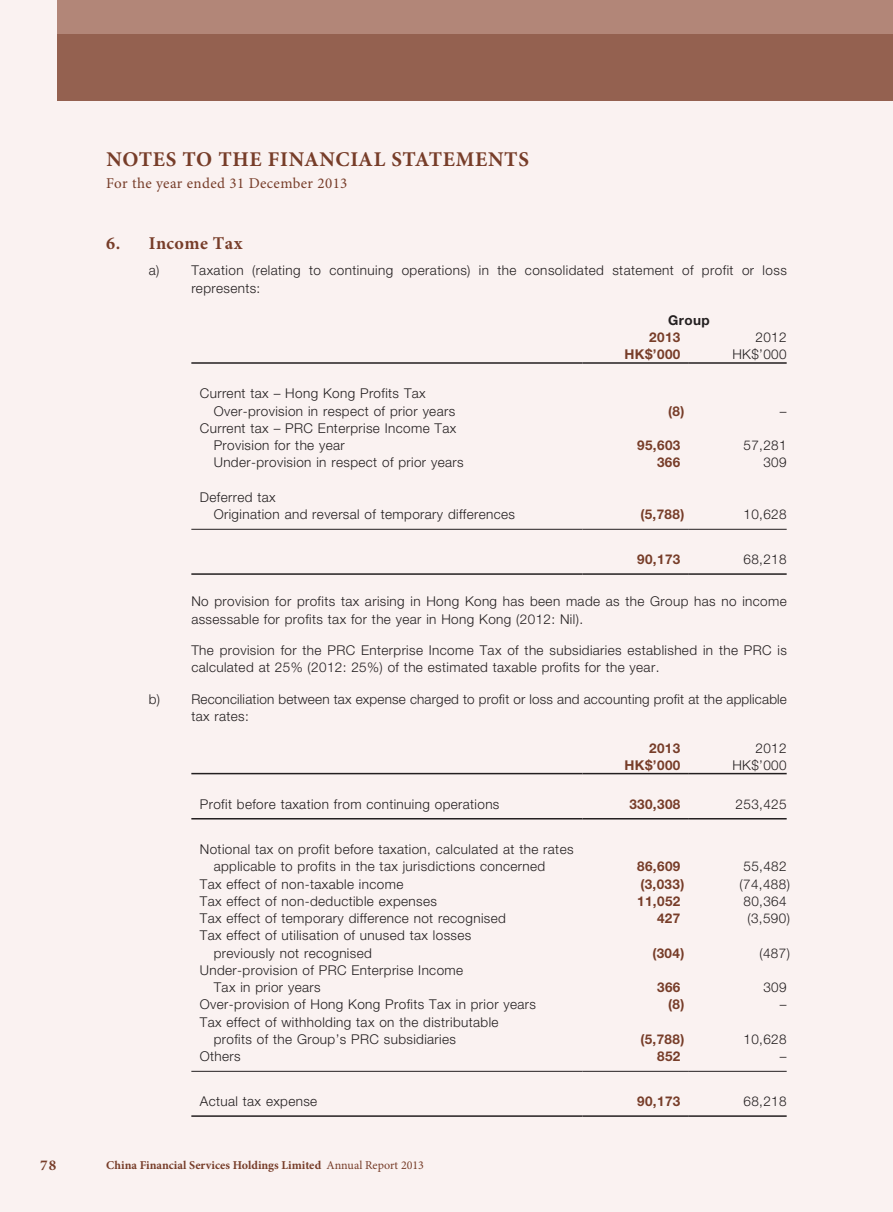
<style>
.page{position:relative;width:893px;height:1212px;background:#faf2f1}
.page>*{position:absolute;margin:0;border:0;box-sizing:border-box;transform-origin:0 0}
.t1{font:700 21px "Minion Pro";letter-spacing:.03em;color:#773d29}
.t2{font:700 18px "Minion Pro";letter-spacing:.02em;color:#773d29}
.t3{font:15px "Minion Pro";letter-spacing:.025em;color:#773d29}
.t4{font:700 15px "Minion Pro";color:#773d29}
.t5{font:300 13.5px/17.2px "Helvetica Neue LT Std";letter-spacing:.03em;color:#231f20}
.t6{font:700 13.5px "Helvetica Neue LT Std";letter-spacing:.03em;color:#773d29}
.t7{font:700 13.5px "Helvetica Neue LT Std";letter-spacing:.03em;color:#231f20}
.t8{font:700 12px "Minion Pro";color:#773d29}
.s1{font-weight:400}
</style>
<div class="page">
<div style="left:57px;top:0;width:836px;height:101px;background:#946150"></div>
<div style="left:57px;top:0;width:836px;height:34px;background:#b28678"></div>
<hr style="left:191px;top:362px;width:392px;height:2px;background:#231f20">
<hr style="left:583px;top:362px;width:106px;height:2px;background:#231f20">
<hr style="left:689px;top:362px;width:98px;height:2px;background:#231f20">
<hr style="left:191px;top:529px;width:392px;height:1px;background:#231f20">
<hr style="left:583px;top:529px;width:106px;height:1px;background:#231f20">
<hr style="left:689px;top:529px;width:98px;height:1px;background:#231f20">
<hr style="left:191px;top:573px;width:392px;height:2px;background:#231f20">
<hr style="left:583px;top:573px;width:106px;height:2px;background:#231f20">
<hr style="left:689px;top:573px;width:98px;height:2px;background:#231f20">
<hr style="left:191px;top:773px;width:392px;height:1px;background:#231f20">
<hr style="left:583px;top:773px;width:106px;height:1px;background:#231f20">
<hr style="left:689px;top:773px;width:98px;height:1px;background:#231f20">
<hr style="left:191px;top:818px;width:392px;height:1px;background:#231f20">
<hr style="left:583px;top:818px;width:106px;height:1px;background:#231f20">
<hr style="left:689px;top:818px;width:98px;height:1px;background:#231f20">
<hr style="left:191px;top:1071px;width:392px;height:1px;background:#231f20">
<hr style="left:583px;top:1071px;width:106px;height:1px;background:#231f20">
<hr style="left:689px;top:1071px;width:98px;height:1px;background:#231f20">
<hr style="left:191px;top:1115px;width:392px;height:2px;background:#231f20">
<hr style="left:583px;top:1115px;width:106px;height:2px;background:#231f20">
<hr style="left:689px;top:1115px;width:98px;height:2px;background:#231f20">
<h1 class="t1" style="left:106px;top:144px;width:424px">Notes to the Financial Statements</h1>
<p class="t3" style="left:106px;top:173px;width:243px">For the year ended 31 December 2013</p>
<h2 class="t2" style="left:106px;top:230px;width:138px">6. Income Tax</h2>
<p class="t5" style="left:191px;top:261px;width:597px;line-height:18px;text-indent:-43px">a) Taxation (relating to continuing operations) in the consolidated statement of profit or loss represents:</p>
<p class="t7" style="left:668px;top:312px;width:43px">Group</p>
<p class="t6" style="left:649px;top:329px;width:33px">2013</p>
<p class="t5" style="left:755px;top:328px;width:33px">2012</p>
<p class="t6" style="left:625px;top:346px;width:57px">HK$’000</p>
<p class="t5" style="left:732px;top:345px;width:56px">HK$’000</p>
<p class="t5" style="left:214px;top:384px;width:243px;text-indent:-14px">Current tax – Hong Kong Profits Tax<br>Over-provision in respect of prior years</p>
<p class="t6" style="left:668px;top:402px;width:18px">(8)</p>
<p class="t5" style="left:780px;top:402px;width:8px">–</p>
<p class="t5" style="left:214px;top:419px;width:244px;text-indent:-14px">Current tax – PRC Enterprise Income Tax<br>Provision for the year</p>
<p class="t6" style="left:637px;top:437px;width:45px">95,603</p>
<p class="t5" style="left:743px;top:436px;width:45px">57,281</p>
<p class="t5" style="left:214px;top:453px;width:251px">Under-provision in respect of prior years</p>
<p class="t6" style="left:657px;top:454px;width:25px">366</p>
<p class="t5" style="left:763px;top:453px;width:25px">309</p>
<p class="t5" style="left:214px;top:488px;width:303px;text-indent:-14px">Deferred tax<br>Origination and reversal of temporary differences</p>
<p class="t6" style="left:640px;top:506px;width:46px">(5,788)</p>
<p class="t5" style="left:743px;top:505px;width:45px">10,628</p>
<p class="t6" style="left:637px;top:551px;width:45px">90,173</p>
<p class="t5" style="left:743px;top:550px;width:45px">68,218</p>
<p class="t5" style="left:191px;top:593px;width:597px">No provision for profits tax arising in Hong Kong has been made as the Group has no income assessable for profits tax for the year in Hong Kong (2012: Nil).</p>
<p class="t5" style="left:191px;top:641px;width:597px">The provision for the PRC Enterprise Income Tax of the subsidiaries established in the PRC is calculated at 25% (2012: 25%) of the estimated taxable profits for the year.</p>
<p class="t5" style="left:191px;top:690px;width:597px;text-indent:-43px">b) Reconciliation between tax expense charged to profit or loss and accounting profit at the applicable tax rates:</p>
<p class="t6" style="left:649px;top:739px;width:33px">2013</p>
<p class="t5" style="left:755px;top:739px;width:33px">2012</p>
<p class="t6" style="left:625px;top:757px;width:57px">HK$’000</p>
<p class="t5" style="left:732px;top:756px;width:56px">HK$’000</p>
<p class="t5" style="left:200px;top:795px;width:301px">Profit before taxation from continuing operations</p>
<p class="t6" style="left:629px;top:796px;width:53px">330,308</p>
<p class="t5" style="left:736px;top:795px;width:53px">253,425</p>
<p class="t5" style="left:214px;top:840px;width:361px;text-indent:-14px">Notional tax on profit before taxation, calculated at the rates applicable to profits in the tax jurisdictions concerned</p>
<p class="t6" style="left:637px;top:858px;width:45px">86,609</p>
<p class="t5" style="left:743px;top:857px;width:45px">55,482</p>
<p class="t5" style="left:200px;top:875px;width:205px">Tax effect of non-taxable income</p>
<p class="t6" style="left:640px;top:875px;width:46px">(3,033)</p>
<p class="t5" style="left:739px;top:875px;width:52px">(74,488)</p>
<p class="t5" style="left:200px;top:892px;width:239px">Tax effect of non-deductible expenses</p>
<p class="t6" style="left:637px;top:892px;width:45px">11,052</p>
<p class="t5" style="left:743px;top:892px;width:45px">80,364</p>
<p class="t5" style="left:200px;top:909px;width:308px">Tax effect of temporary difference not recognised</p>
<p class="t6" style="left:657px;top:910px;width:25px">427</p>
<p class="t5" style="left:747px;top:909px;width:44px">(3,590)</p>
<p class="t5" style="left:214px;top:926px;width:259px;text-indent:-14px">Tax effect of utilisation of unused tax losses previously not recognised</p>
<p class="t6" style="left:652px;top:944px;width:34px">(304)</p>
<p class="t5" style="left:759px;top:944px;width:32px">(487)</p>
<p class="t5" style="left:214px;top:961px;width:251px;text-indent:-14px">Under-provision of PRC Enterprise Income<br>Tax in prior years</p>
<p class="t6" style="left:657px;top:979px;width:25px">366</p>
<p class="t5" style="left:763px;top:978px;width:25px">309</p>
<p class="t5" style="left:200px;top:995px;width:338px">Over-provision of Hong Kong Profits Tax in prior years</p>
<p class="t6" style="left:668px;top:996px;width:18px">(8)</p>
<p class="t5" style="left:780px;top:995px;width:8px">–</p>
<p class="t5" style="left:214px;top:1013px;width:286px;text-indent:-14px">Tax effect of withholding tax on the distributable profits of the Group’s PRC subsidiaries</p>
<p class="t6" style="left:640px;top:1031px;width:46px">(5,788)</p>
<p class="t5" style="left:743px;top:1030px;width:45px">10,628</p>
<p class="t5" style="left:200px;top:1047px;width:42px">Others</p>
<p class="t6" style="left:657px;top:1048px;width:25px">852</p>
<p class="t5" style="left:780px;top:1047px;width:8px">–</p>
<p class="t5" style="left:200px;top:1092px;width:119px">Actual tax expense</p>
<p class="t6" style="left:637px;top:1093px;width:45px">90,173</p>
<p class="t5" style="left:743px;top:1092px;width:45px">68,218</p>
<p class="t4" style="left:40px;top:1154px;width:18px">78</p>
<p class="t8" style="left:106px;top:1157px;width:319px">China Financial Services Holdings Limited <span class="s1">Annual Report 2013</span></p>
</div>
